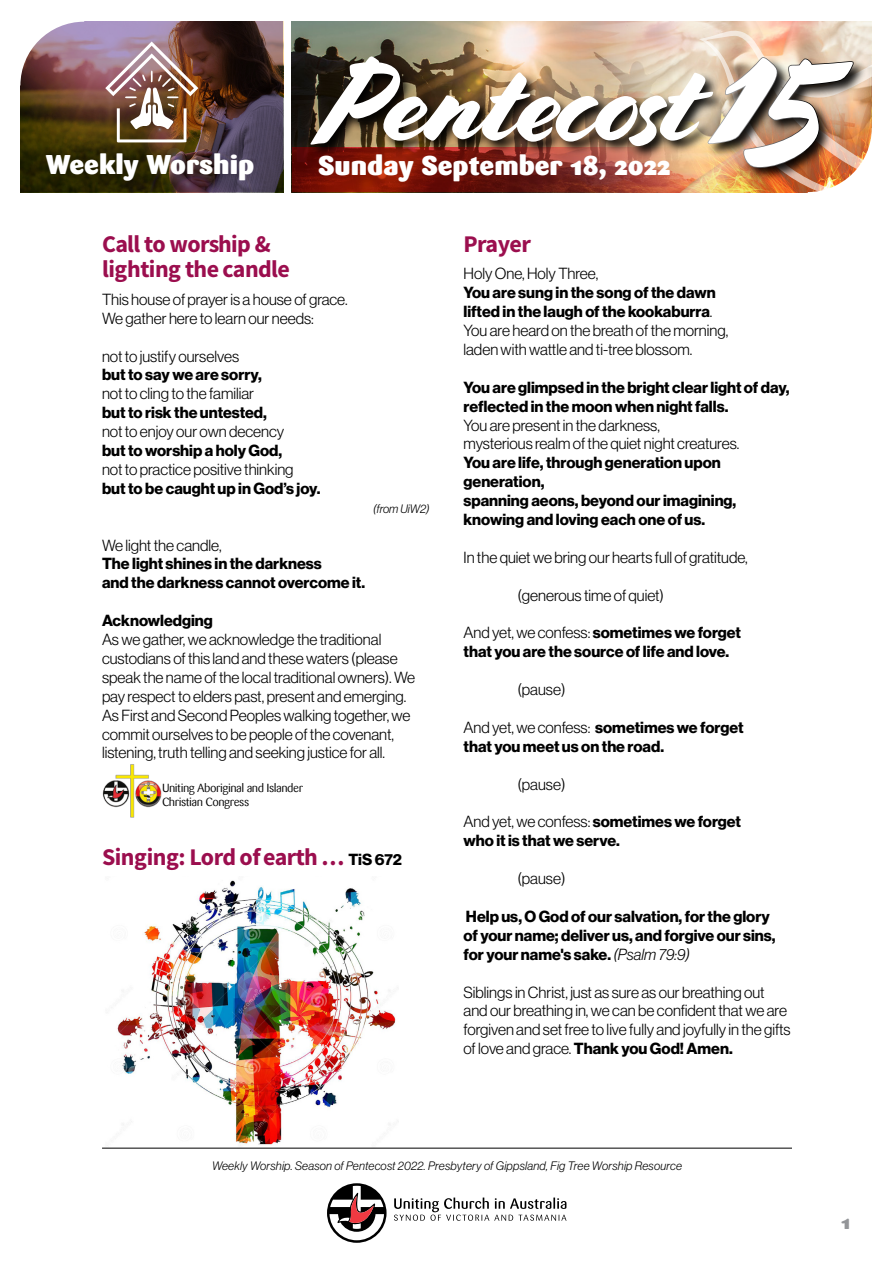
<style>
.page{position:relative;width:893px;height:1263px;background:#fff}
.page>*{position:absolute;margin:0;border:0;box-sizing:border-box;transform-origin:0 0}
.t1{font:115.5px "Cortado";letter-spacing:-.02em;color:#fff}
.t2{font:900 27px "Sari";color:#fff}
.t3{font:24px/25.5px "Source Sans Variable";letter-spacing:-.02em;color:#9b0e4e}
.t4{font:900 19.5px "Sari";color:#939598}
.t5{font:15.75px/18.9px "N Haas Grotesk DS Pro 45 Lt";color:#000}
.t6{font:15.75px/18.9px "N Haas Grotesk DS Pro 75 Bd";color:#000}
.t7{font:12px "N Haas Grotesk DS Pro 46 Lt It";letter-spacing:.02em;color:#000}
.t8{font:12px "N Haas Grotesk DS Pro 46 Lt It";color:#000}
.t9{font:11.7px/14.1px "Sari";letter-spacing:-.04em;color:#000}
.s1{font-size:163.5px}
.s2{font-family:"N Haas Grotesk DS Pro 75 Bd";font-size:15.75px;color:#000}
.s3{font-family:"N Haas Grotesk DS Pro 45 Lt"}
.s4{font-family:"N Haas Grotesk DS Pro 75 Bd"}
.s5{font-family:"N Haas Grotesk DS Pro 46 Lt It"}
</style>
<div class="page">
<svg style="left:394px;top:1197px;width:172px;height:24px"></svg>
<svg style="left:327px;top:1183px;width:60px;height:60px"></svg>
<hr style="left:102px;top:1148px;width:690px;height:1px;background:#000">
<img style="left:292px;top:22px;width:407px;height:170px">
<img style="left:20px;top:22px;width:263px;height:170px">
<img style="left:105px;top:42px;width:93px;height:100px">
<svg style="left:292px;top:148px;width:394px;height:44px;background:#7a1d11"></svg>
<svg style="left:20px;top:21px;width:64px;height:64px"></svg>
<img style="left:699px;top:22px;width:173px;height:171px">
<div style="left:309px;top:55px;width:558px;height:127px;background:#000;opacity:.91"></div>
<img style="left:102px;top:880px;width:296px;height:269px">
<img style="left:102px;top:764px;width:60px;height:54px">
<h2 class="t2" style="left:46px;top:148px;width:210px">Weekly Worship</h2>
<h1 class="t1" style="left:320px;top:34px;width:510px">Pentecost <span class="s1">15</span></h1>
<h2 class="t2" style="left:318px;top:148px;width:354px">Sunday September 18, 2022</h2>
<h3 class="t3" style="left:102px;top:231px;width:189px">Call to worship &amp; lighting the candle</h3>
<p class="t5" style="left:102px;top:290px;width:247px">This house of prayer is a house of grace.<br>We gather here to learn our needs:</p>
<p class="t5" style="left:102px;top:346px;width:139px">not to justify ourselves</p>
<p class="t6" style="left:102px;top:366px;width:161px">but to say we are sorry,</p>
<p class="t5" style="left:102px;top:384px;width:154px">not to cling to the familiar</p>
<p class="t6" style="left:102px;top:403px;width:166px">but to risk the untested,</p>
<p class="t5" style="left:102px;top:422px;width:184px">not to enjoy our own decency</p>
<p class="t6" style="left:102px;top:441px;width:182px">but to worship a holy God,</p>
<p class="t5" style="left:102px;top:460px;width:193px">not to practice positive thinking</p>
<p class="t6" style="left:102px;top:479px;width:220px">but to be caught up in God’s joy.</p>
<p class="t8" style="left:373px;top:502px;width:58px">(from UiW2)</p>
<p class="t5" style="left:102px;top:536px;width:121px">We light the candle,</p>
<p class="t6" style="left:102px;top:555px;width:265px">The light shines in the darkness<br>and the darkness cannot overcome it.</p>
<p class="t6" style="left:102px;top:611px;width:112px">Acknowledging</p>
<p class="t5" style="left:102px;top:630px;width:315px">As we gather, we acknowledge the traditional custodians of this land and these waters (please speak the name of the local traditional owners). We pay respect to elders past, present and emerging.<br>As First and Second Peoples walking together, we commit ourselves to be people of the covenant, listening, truth telling and seeking justice for all.</p>
<p class="t9" style="left:162px;top:781px;width:143px">Uniting Aboriginal and Islander<br>Christian Congress</p>
<h3 class="t3" style="left:102px;top:845px;width:301px">Singing: Lord of earth … <span class="s2">TiS 672</span></h3>
<h3 class="t3" style="left:463px;top:231px;width:69px">Prayer</h3>
<p class="t5" style="left:463px;top:264px;width:136px">Holy One, Holy Three,</p>
<p class="t6" style="left:463px;top:283px;width:254px">You are sung in the song of the dawn lifted in the laugh of the kookaburra<span class="s3">.</span></p>
<p class="t5" style="left:463px;top:321px;width:266px">You are heard on the breath of the morning, laden with wattle and ti-tree blossom.</p>
<p class="t6" style="left:463px;top:378px;width:328px">You are glimpsed in the bright clear light of day, reflected in the moon when night falls.</p>
<p class="t5" style="left:463px;top:415px;width:277px">You are present in the darkness,<br>mysterious realm of the quiet night creatures.</p>
<p class="t6" style="left:463px;top:454px;width:274px">You are life, through generation upon generation,<br>spanning aeons, beyond our imagining, knowing and loving each one of us.</p>
<p class="t5" style="left:463px;top:548px;width:286px">In the quiet we bring our hearts full of gratitude,</p>
<p class="t5" style="left:517px;top:586px;width:148px">(generous time of quiet)</p>
<p class="t5" style="left:463px;top:623px;width:279px">And yet, we confess: <span class="s4">sometimes we forget</span></p>
<p class="t6" style="left:463px;top:643px;width:267px">that you are the source of life and love.</p>
<p class="t5" style="left:517px;top:680px;width:50px">(pause)</p>
<p class="t5" style="left:463px;top:718px;width:282px">And yet, we confess: <span class="s4">sometimes we forget</span></p>
<p class="t6" style="left:463px;top:737px;width:202px">that you meet us on the road.</p>
<p class="t5" style="left:517px;top:775px;width:50px">(pause)</p>
<p class="t5" style="left:463px;top:812px;width:279px">And yet, we confess: <span class="s4">sometimes we forget</span></p>
<p class="t6" style="left:463px;top:832px;width:158px">who it is that we serve.</p>
<p class="t5" style="left:517px;top:869px;width:50px">(pause)</p>
<p class="t6" style="left:463px;top:907px;width:314px">Help us, O God of our salvation, for the glory of your name; deliver us, and forgive our sins, for your name's sake. <span class="s5">(Psalm 79:9)</span></p>
<p class="t5" style="left:463px;top:983px;width:329px">Siblings in Christ, just as sure as our breathing out and our breathing in, we can be confident that we are forgiven and set free to live fully and joyfully in the gifts</p>
<p class="t6" style="left:463px;top:1039px;width:271px"><span class="s3">of love and grace.</span> Thank you God! Amen.</p>
<p class="t7" style="left:212px;top:1159px;width:471px">Weekly Worship. Season of Pentecost 2022. Presbytery of Gippsland, Fig Tree Worship Resource</p>
<p class="t4" style="left:842px;top:1210px;width:10px">1</p>
</div>
